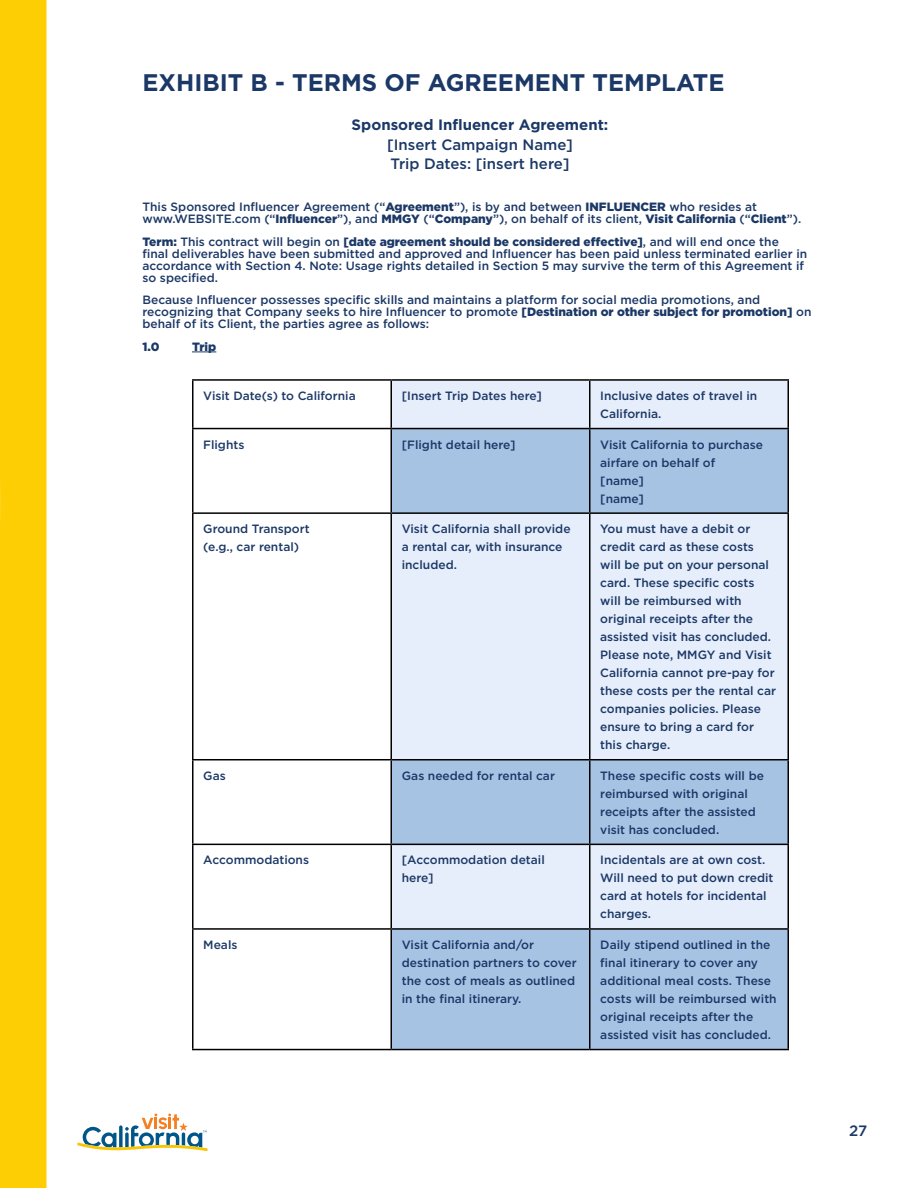
<style>
.page{position:relative;width:918px;height:1188px;background:#fff}
.page>*{position:absolute;margin:0;border:0;box-sizing:border-box;transform-origin:0 0}
.t1{font:700 24px "Gotham";color:#1b3866}
.t2{font:500 15px/19.5px "Gotham";color:#1b3866}
.t3{font:700 15px "Gotham";color:#1b3866}
.t4{font:500 12px/18px "Gotham";color:#1b3866}
.t5{font:900 12px "Gotham";color:#1b3866}
.s1{font-weight:900}
</style>
<div class="page">
<svg style="left:77px;top:1114px;width:131px;height:37px"></svg>
<div style="left:0;top:0;width:46px;height:1188px;background:#fece05"></div>
<svg style="left:192px;top:352px;width:24px;height:1px"></svg>
<div style="left:392px;top:381px;width:396px;height:47px;background:#e6eefb"></div>
<svg style="left:194px;top:429px;width:196px;height:620px"></svg>
<svg style="left:392px;top:429px;width:396px;height:620px;background:#c8d9ef"></svg>
<hr style="left:192px;top:379px;width:199px;height:2px;background:#000">
<hr style="left:192px;top:381px;width:2px;height:47px;background:#000">
<hr style="left:391px;top:379px;width:199px;height:2px;background:#000">
<hr style="left:390px;top:381px;width:2px;height:47px;background:#000">
<hr style="left:590px;top:379px;width:199px;height:2px;background:#000">
<hr style="left:589px;top:381px;width:2px;height:47px;background:#000">
<hr style="left:788px;top:381px;width:1px;height:47px;background:#000">
<hr style="left:192px;top:428px;width:199px;height:1px;background:#000">
<hr style="left:192px;top:429px;width:2px;height:83px;background:#000">
<hr style="left:391px;top:428px;width:199px;height:1px;background:#000">
<hr style="left:390px;top:429px;width:2px;height:83px;background:#000">
<hr style="left:590px;top:428px;width:199px;height:1px;background:#000">
<hr style="left:589px;top:429px;width:2px;height:83px;background:#000">
<hr style="left:788px;top:429px;width:1px;height:83px;background:#000">
<hr style="left:192px;top:512px;width:199px;height:2px;background:#000">
<hr style="left:192px;top:514px;width:2px;height:245px;background:#000">
<hr style="left:391px;top:512px;width:199px;height:2px;background:#000">
<hr style="left:390px;top:514px;width:2px;height:245px;background:#000">
<hr style="left:590px;top:512px;width:199px;height:2px;background:#000">
<hr style="left:589px;top:514px;width:2px;height:245px;background:#000">
<hr style="left:788px;top:514px;width:1px;height:245px;background:#000">
<hr style="left:192px;top:759px;width:199px;height:1px;background:#000">
<hr style="left:192px;top:760px;width:2px;height:84px;background:#000">
<hr style="left:391px;top:759px;width:199px;height:1px;background:#000">
<hr style="left:390px;top:760px;width:2px;height:84px;background:#000">
<hr style="left:590px;top:759px;width:199px;height:1px;background:#000">
<hr style="left:589px;top:760px;width:2px;height:84px;background:#000">
<hr style="left:788px;top:760px;width:1px;height:84px;background:#000">
<hr style="left:192px;top:844px;width:199px;height:1px;background:#000">
<hr style="left:192px;top:845px;width:2px;height:83px;background:#000">
<hr style="left:391px;top:844px;width:199px;height:1px;background:#000">
<hr style="left:390px;top:845px;width:2px;height:83px;background:#000">
<hr style="left:590px;top:844px;width:199px;height:1px;background:#000">
<hr style="left:589px;top:845px;width:2px;height:83px;background:#000">
<hr style="left:788px;top:845px;width:1px;height:83px;background:#000">
<hr style="left:192px;top:928px;width:199px;height:2px;background:#000">
<hr style="left:192px;top:930px;width:2px;height:119px;background:#000">
<hr style="left:391px;top:928px;width:199px;height:2px;background:#000">
<hr style="left:390px;top:930px;width:2px;height:119px;background:#000">
<hr style="left:590px;top:928px;width:199px;height:2px;background:#000">
<hr style="left:589px;top:930px;width:2px;height:119px;background:#000">
<hr style="left:788px;top:930px;width:1px;height:119px;background:#000">
<hr style="left:192px;top:1049px;width:199px;height:1px;background:#000">
<hr style="left:391px;top:1049px;width:199px;height:1px;background:#000">
<hr style="left:590px;top:1049px;width:199px;height:1px;background:#000">
<h1 class="t1" style="left:142px;top:67px;width:583px">EXHIBIT B - TERMS OF AGREEMENT TEMPLATE</h1>
<p class="t3" style="left:352px;top:115px;width:258px">Sponsored Influencer Agreement:</p>
<p class="t2" style="left:387px;top:134px;width:187px">[Insert Campaign Name]<br>Trip Dates: [insert here]</p>
<p class="t4" style="left:142px;top:201px;width:660px;line-height:12px">This Sponsored Influencer Agreement (“<span class="s1">Agreement</span>”), is by and between <span class="s1">INFLUENCER</span> who resides at www.WEBSITE.com (“<span class="s1">Influencer</span>”), and <span class="s1">MMGY</span> (“<span class="s1">Company</span>”), on behalf of its client, <span class="s1">Visit California</span> (“<span class="s1">Client</span>”).</p>
<p class="t4" style="left:142px;top:235px;width:666px;line-height:12px"><span class="s1">Term:</span> This contract will begin on <span class="s1">[date agreement should be considered effective]</span>, and will end once the final deliverables have been submitted and approved and Influencer has been paid unless terminated earlier in accordance with Section 4. Note: Usage rights detailed in Section 5 may survive the term of this Agreement if so specified.</p>
<p class="t4" style="left:142px;top:294px;width:671px;line-height:12px">Because Influencer possesses specific skills and maintains a platform for social media promotions, and recognizing that Company seeks to hire Influencer to promote <span class="s1">[Destination or other subject for promotion]</span> on behalf of its Client, the parties agree as follows:</p>
<p class="t5" style="left:142px;top:338px;width:18px">1.0</p>
<p class="t5" style="left:192px;top:338px;width:26px">Trip</p>
<p class="t4" style="left:203px;top:387px;width:154px">Visit Date(s) to California</p>
<p class="t4" style="left:402px;top:387px;width:142px">[Insert Trip Dates here]</p>
<p class="t4" style="left:600px;top:387px;width:159px">Inclusive dates of travel in<br>California.</p>
<p class="t4" style="left:203px;top:435px;width:43px">Flights</p>
<p class="t4" style="left:402px;top:435px;width:115px">[Flight detail here]</p>
<p class="t4" style="left:600px;top:435px;width:164px">Visit California to purchase airfare on behalf of<br>[name]<br>[name]</p>
<p class="t4" style="left:203px;top:520px;width:108px">Ground Transport (e.g., car rental)</p>
<p class="t4" style="left:402px;top:520px;width:170px">Visit California shall provide a rental car, with insurance included.</p>
<p class="t4" style="left:600px;top:520px;width:177px">You must have a debit or credit card as these costs will be put on your personal card. These specific costs will be reimbursed with original receipts after the assisted visit has concluded.<br>Please note, MMGY and Visit<br>California cannot pre-pay for these costs per the rental car companies policies. Please ensure to bring a card for this charge.</p>
<p class="t4" style="left:203px;top:766px;width:24px">Gas</p>
<p class="t4" style="left:402px;top:766px;width:155px">Gas needed for rental car</p>
<p class="t4" style="left:600px;top:766px;width:165px">These specific costs will be reimbursed with original receipts after the assisted visit has concluded.</p>
<p class="t4" style="left:203px;top:851px;width:107px">Accommodations</p>
<p class="t4" style="left:402px;top:851px;width:144px">[Accommodation detail here]</p>
<p class="t4" style="left:600px;top:851px;width:175px">Incidentals are at own cost.<br>Will need to put down credit card at hotels for incidental charges.</p>
<p class="t4" style="left:203px;top:936px;width:36px">Meals</p>
<p class="t4" style="left:402px;top:936px;width:176px">Visit California and/or destination partners to cover the cost of meals as outlined in the final itinerary.</p>
<p class="t4" style="left:600px;top:936px;width:178px">Daily stipend outlined in the final itinerary to cover any additional meal costs. These costs will be reimbursed with original receipts after the assisted visit has concluded.</p>
<p class="t2" style="left:849px;top:1120px;width:20px">27</p>
</div>
